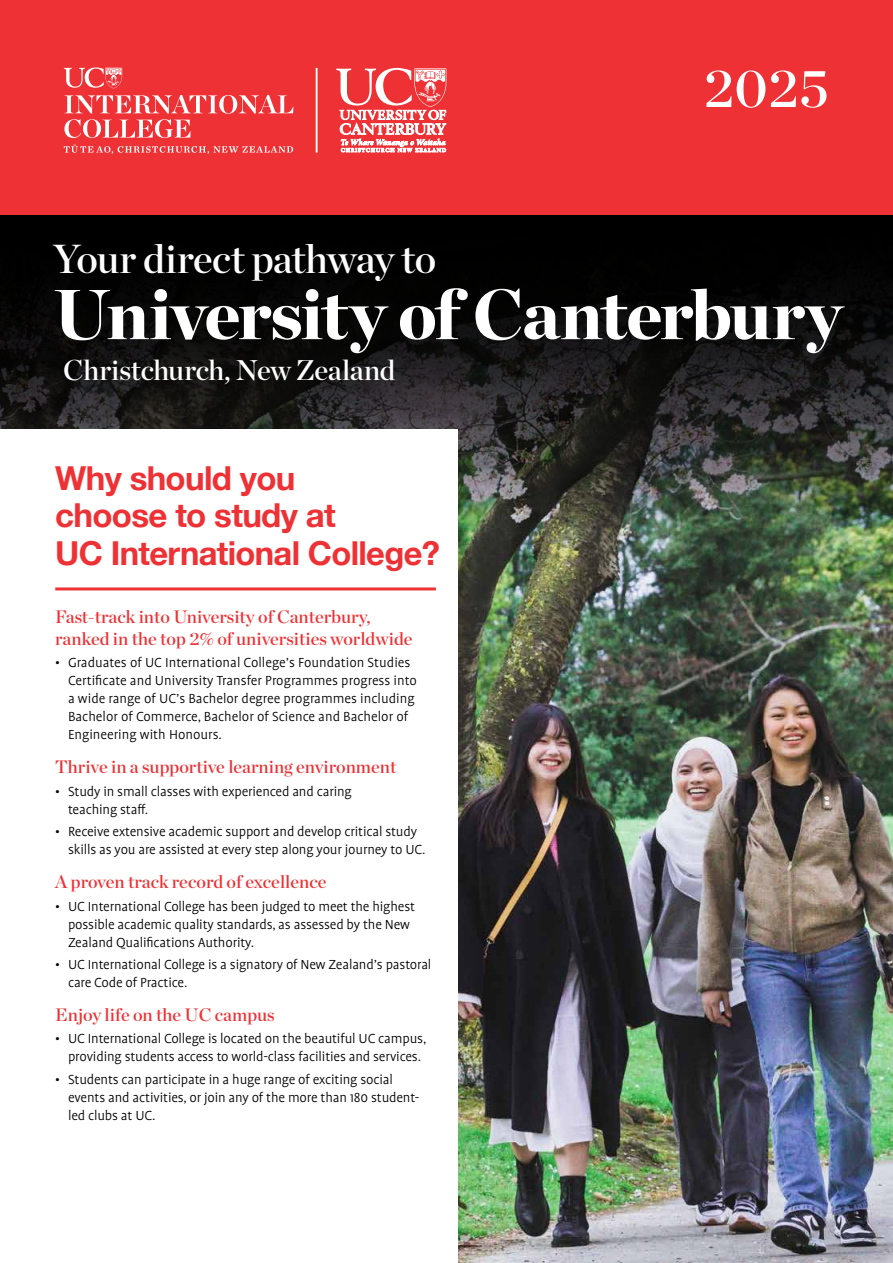
<style>
.page{position:relative;width:893px;height:1263px;background:#fff}
.page>*{position:absolute;margin:0;border:0;box-sizing:border-box;transform-origin:0 0}
.t1{font:900 70.5px "Chronicle Display";letter-spacing:-.025em;color:#fff}
.t2{font:54px "Chronicle Display Semi";color:#fff}
.t3{font:40.5px "Chronicle Display Semi";letter-spacing:-.015em;color:#fff}
.t4{font:700 33px/37.5px "Helvetica Neue";letter-spacing:-.02em;color:#ee3135}
.t5{font:28.5px "Chronicle Display Semi";letter-spacing:-.01em;color:#fff}
.t6{font:18px/21.6px "Chronicle Display Semi";color:#ee3135}
.t7{font:300 15px/18px "Profile Pro";letter-spacing:-.01em;color:#000}
</style>
<div class="page">
<img style="left:458px;top:592px;width:435px;height:671px">
<svg style="left:0;top:215px;width:893px;height:377px;background:#1e211c"></svg>
<div style="left:0;top:0;width:893px;height:215px;background:#ee3135"></div>
<svg style="left:64px;top:67px;width:58px;height:21px"></svg>
<svg style="left:336px;top:68px;width:110px;height:84px"></svg>
<hr style="left:316px;top:68px;width:2px;height:85px;background:#fff">
<svg style="left:64px;top:95px;width:229px;height:43px"></svg>
<svg style="left:64px;top:145px;width:229px;height:9px"></svg>
<div style="left:0;top:429px;width:457px;height:834px;background:#fff"></div>
<hr style="left:55px;top:587px;width:381px;height:3px;background:#ee3135">
<h2 class="t2" style="left:704px;top:46px;width:126px">2025</h2>
<h3 class="t3" style="left:53px;top:228px;width:385px">Your direct pathway to</h3>
<h1 class="t1" style="left:53px;top:256px;width:790px">University of Canterbury</h1>
<h3 class="t5" style="left:63px;top:348px;width:333px">Christchurch, New Zealand</h3>
<h3 class="t4" style="left:55px;top:460px;width:386px">Why should you<br>choose to study at<br>UC International College?</h3>
<p class="t6" style="left:55px;top:605px;width:359px">Fast-track into University of Canterbury, ranked in the top 2% of universities worldwide</p>
<p class="t7" style="left:68px;top:654px;width:350px;text-indent:-13px">• Graduates of UC International College’s Foundation Studies Certificate and University Transfer Programmes progress into a wide range of UC’s Bachelor degree programmes including Bachelor of Commerce, Bachelor of Science and Bachelor of Engineering with Honours.</p>
<p class="t6" style="left:55px;top:755px;width:343px">Thrive in a supportive learning environment</p>
<p class="t7" style="left:68px;top:783px;width:285px;text-indent:-13px">• Study in small classes with experienced and caring teaching staff.</p>
<p class="t7" style="left:68px;top:823px;width:359px;text-indent:-13px">• Receive extensive academic support and develop critical study skills as you are assisted at every step along your journey to UC.</p>
<p class="t6" style="left:55px;top:870px;width:273px">A proven track record of excellence</p>
<p class="t7" style="left:68px;top:898px;width:349px;text-indent:-13px">• UC International College has been judged to meet the highest possible academic quality standards, as assessed by the New<br>Zealand Qualifications Authority.</p>
<p class="t7" style="left:68px;top:956px;width:365px;text-indent:-13px">• UC International College is a signatory of New Zealand’s pastoral care Code of Practice.</p>
<p class="t6" style="left:55px;top:1003px;width:221px">Enjoy life on the UC campus</p>
<p class="t7" style="left:55px;top:1030px;width:373px;text-align:center">• UC International College is located on the beautiful UC campus, providing students access to world-class facilities and services.</p>
<p class="t7" style="left:68px;top:1071px;width:353px;text-indent:-13px">• Students can participate in a huge range of exciting social events and activities, or join any of the more than 180 student&shy;led clubs at UC.</p>
</div>
